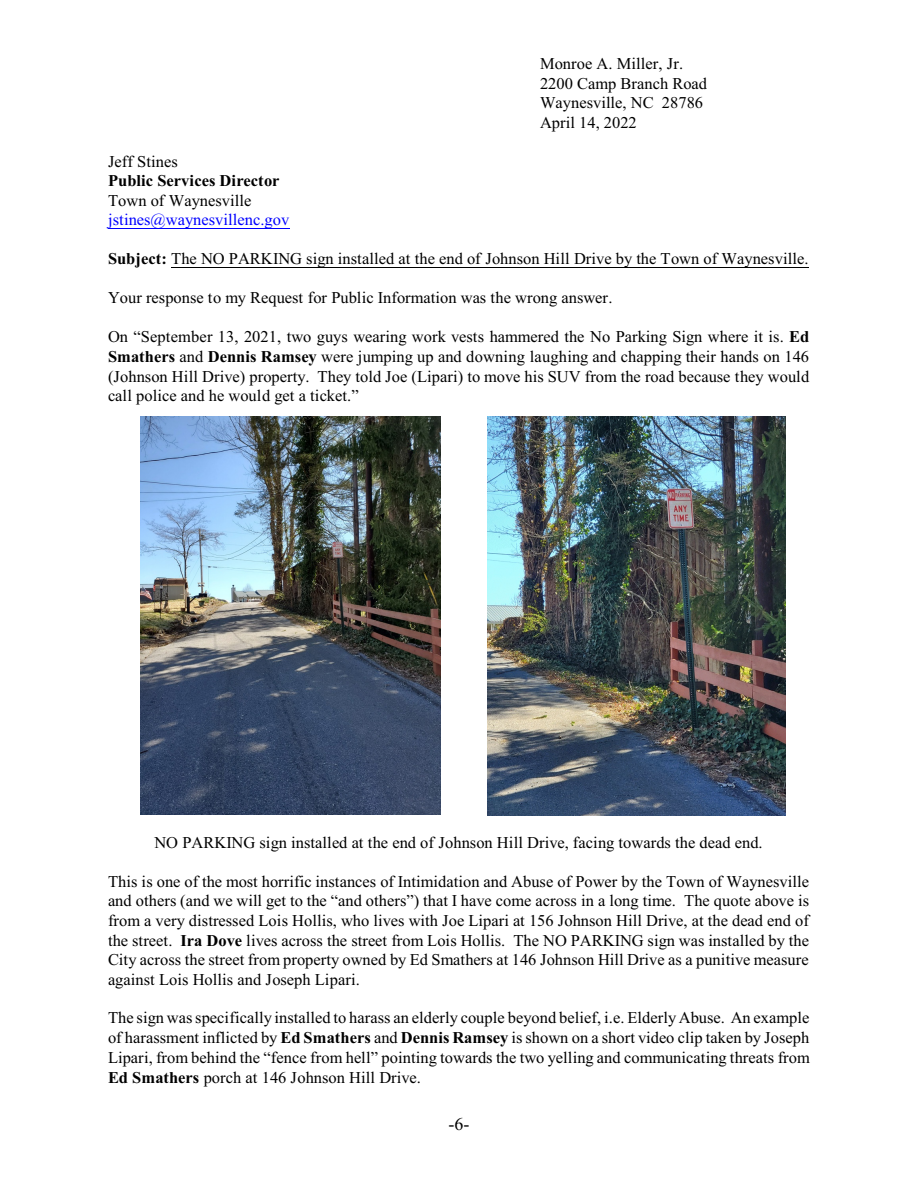
<style>
.page{position:relative;width:918px;height:1188px;background:#fff}
.page>*{position:absolute;margin:0;border:0;box-sizing:border-box;transform-origin:0 0}
.t1{font:18px "Times New Roman";color:#000}
.t2{font:16.5px/19.5px "Times New Roman";color:#000;text-align:justify}
.t3{font:16.5px "Times New Roman";color:#00f}
.t4{font:700 16.5px "Times New Roman";color:#000}
.s1{font-weight:700}
</style>
<div class="page">
<img style="left:141px;top:417px;width:300px;height:397px">
<img style="left:487px;top:417px;width:298px;height:399px">
<hr style="left:108px;top:228px;width:181px;height:1px;background:#00f">
<hr style="left:171px;top:267px;width:638px;height:1px;background:#000">
<p class="t2" style="left:540px;top:56px;width:169px;text-align:left">Monroe A. Miller, Jr.<br>2200 Camp Branch Road<br>Waynesville, NC 28786<br>April 14, 2022</p>
<p class="t2" style="left:108px;top:153px;width:71px">Jeff Stines</p>
<p class="t4" style="left:108px;top:175px;width:173px">Public Services Director</p>
<p class="t2" style="left:108px;top:192px;width:145px">Town of Waynesville</p>
<p class="t3" style="left:108px;top:214px;width:183px">jstines@waynesvillenc.gov</p>
<p class="t2" style="left:108px;top:251px;width:702px"><span class="s1">Subject:</span> The NO PARKING sign installed at the end of Johnson Hill Drive by the Town of Waynesville.</p>
<p class="t2" style="left:108px;top:289px;width:506px">Your response to my Request for Public Information was the wrong answer.</p>
<p class="t2" style="left:108px;top:329px;width:703px">On “September 13, 2021, two guys wearing work vests hammered the No Parking Sign where it is. <span class="s1">Ed Smathers</span> and <span class="s1">Dennis Ramsey</span> were jumping up and downing laughing and chapping their hands on 146 (Johnson Hill Drive) property. They told Joe (Lipari) to move his SUV from the road because they would call police and he would get a ticket.”</p>
<p class="t2" style="left:154px;top:834px;width:610px">NO PARKING sign installed at the end of Johnson Hill Drive, facing towards the dead end.</p>
<p class="t2" style="left:108px;top:873px;width:703px">This is one of the most horrific instances of Intimidation and Abuse of Power by the Town of Waynesville and others (and we will get to the “and others”) that I have come across in a long time. The quote above is from a very distressed Lois Hollis, who lives with Joe Lipari at 156 Johnson Hill Drive, at the dead end of the street. <span class="s1">Ira Dove</span> lives across the street from Lois Hollis. The NO PARKING sign was installed by the City across the street from property owned by Ed Smathers at 146 Johnson Hill Drive as a punitive measure against Lois Hollis and Joseph Lipari.</p>
<p class="t2" style="left:108px;top:1010px;width:703px">The sign was specifically installed to harass an elderly couple beyond belief, i.e. Elderly Abuse. An example of harassment inflicted by <span class="s1">Ed Smathers</span> and <span class="s1">Dennis Ramsey</span> is shown on a short video clip taken by Joseph Lipari, from behind the “fence from hell” pointing towards the two yelling and communicating threats from <span class="s1">Ed Smathers</span> porch at 146 Johnson Hill Drive.</p>
<p class="t1" style="left:449px;top:1117px;width:22px">-6-</p>
</div>
